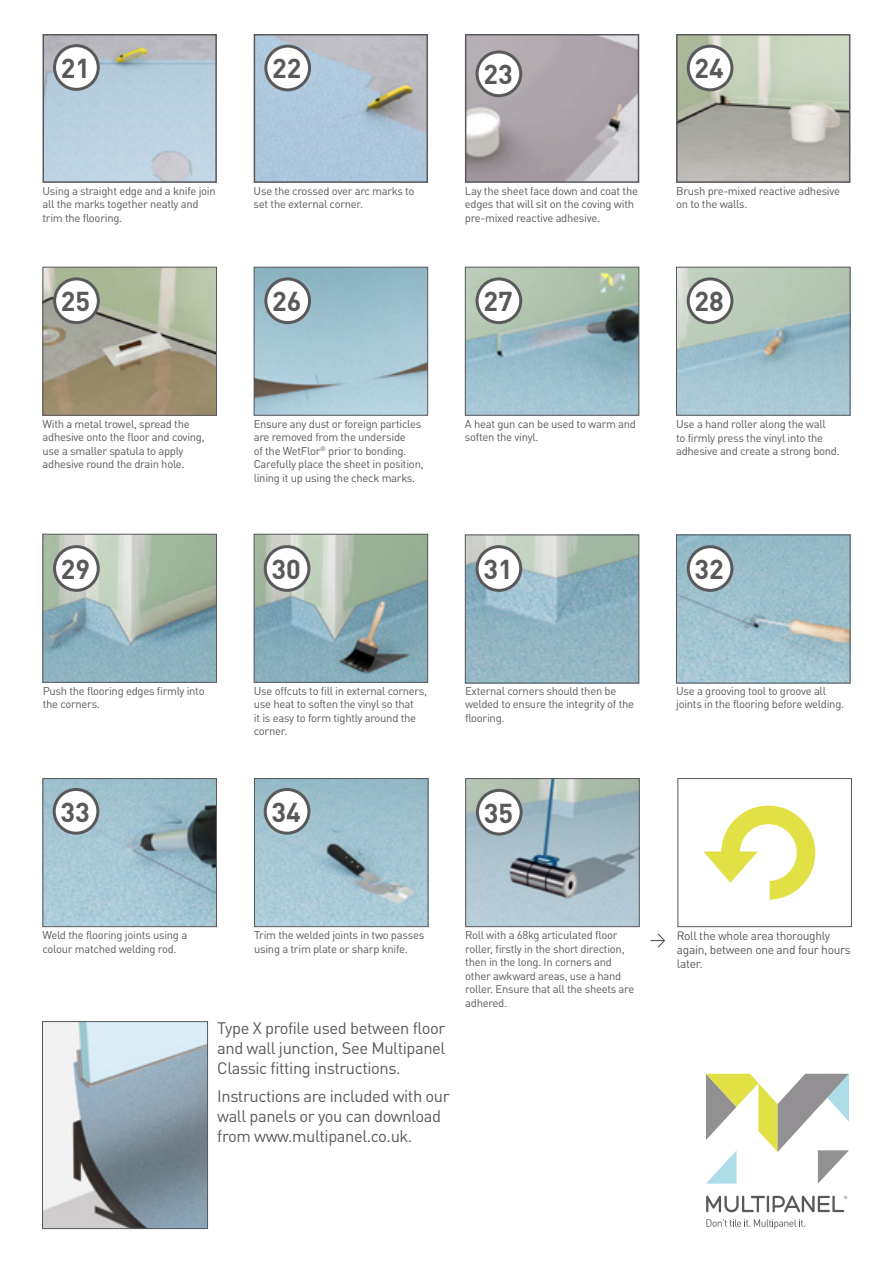
<style>
.page{position:relative;width:893px;height:1263px;background:#fff}
.page>*{position:absolute;margin:0;border:0;box-sizing:border-box;transform-origin:0 0}
.t1{font:700 27px "DINOT";color:#59595b}
.t2{font:16.5px/19.8px "DINOT";letter-spacing:-.025em;color:#59595b;text-align:justify}
.t3{font:12px/14.4px "DINOT";letter-spacing:-.025em;color:#59595b}
.t4{font:11.25px/13.5px "DINOT";letter-spacing:-.025em;color:#59595b}
.t5{font:4.35px "DINOT";color:#59595b}
</style>
<div class="page">
<img style="left:46px;top:37px;width:168px;height:143px">
<div style="left:43px;top:34px;width:174px;height:149px;border:2px solid #59595b"></div>
<img style="left:257px;top:37px;width:168px;height:143px">
<div style="left:254px;top:34px;width:174px;height:149px;border:2px solid #59595b"></div>
<img style="left:45px;top:269px;width:170px;height:145px">
<div style="left:43px;top:267px;width:174px;height:149px;border:1px solid #59595b"></div>
<div style="left:55px;top:279px;width:43px;height:44px;background:#fff;border-radius:50%"></div>
<div style="left:53px;top:277px;width:47px;height:47px;border:3px solid #59595b;border-radius:50%"></div>
<img style="left:256px;top:269px;width:170px;height:145px">
<div style="left:254px;top:267px;width:174px;height:149px;border:1px solid #59595b"></div>
<div style="left:266px;top:279px;width:44px;height:44px;background:#fff;border-radius:50%"></div>
<div style="left:264px;top:277px;width:47px;height:47px;border:3px solid #59595b;border-radius:50%"></div>
<img style="left:467px;top:269px;width:170px;height:145px">
<div style="left:465px;top:267px;width:174px;height:149px;border:1px solid #59595b"></div>
<div style="left:477px;top:279px;width:44px;height:44px;background:#fff;border-radius:50%"></div>
<div style="left:476px;top:277px;width:46px;height:47px;border:3px solid #59595b;border-radius:50%"></div>
<img style="left:678px;top:269px;width:170px;height:145px">
<div style="left:676px;top:267px;width:174px;height:149px;border:1px solid #59595b"></div>
<div style="left:688px;top:279px;width:44px;height:44px;background:#fff;border-radius:50%"></div>
<div style="left:687px;top:277px;width:46px;height:47px;border:3px solid #59595b;border-radius:50%"></div>
<img style="left:45px;top:536px;width:170px;height:145px">
<div style="left:43px;top:534px;width:174px;height:149px;border:1px solid #59595b"></div>
<div style="left:55px;top:547px;width:43px;height:43px;background:#fff;border-radius:50%"></div>
<div style="left:53px;top:545px;width:47px;height:47px;border:3px solid #59595b;border-radius:50%"></div>
<img style="left:256px;top:536px;width:170px;height:145px">
<div style="left:254px;top:534px;width:174px;height:149px;border:1px solid #59595b"></div>
<div style="left:265px;top:547px;width:44px;height:43px;background:#fff;border-radius:50%"></div>
<div style="left:264px;top:545px;width:46px;height:47px;border:3px solid #59595b;border-radius:50%"></div>
<img style="left:467px;top:536px;width:170px;height:145px">
<div style="left:465px;top:534px;width:174px;height:149px;border:1px solid #59595b"></div>
<div style="left:477px;top:547px;width:44px;height:43px;background:#fff;border-radius:50%"></div>
<div style="left:476px;top:545px;width:46px;height:47px;border:3px solid #59595b;border-radius:50%"></div>
<img style="left:678px;top:536px;width:170px;height:145px">
<div style="left:676px;top:534px;width:174px;height:149px;border:1px solid #59595b"></div>
<div style="left:688px;top:547px;width:44px;height:43px;background:#fff;border-radius:50%"></div>
<div style="left:687px;top:545px;width:46px;height:47px;border:3px solid #59595b;border-radius:50%"></div>
<div style="left:55px;top:46px;width:43px;height:43px;background:#fff;border-radius:50%"></div>
<div style="left:53px;top:44px;width:47px;height:47px;border:3px solid #59595b;border-radius:50%"></div>
<div style="left:266px;top:46px;width:44px;height:44px;background:#fff;border-radius:50%"></div>
<div style="left:264px;top:45px;width:47px;height:46px;border:3px solid #59595b;border-radius:50%"></div>
<img style="left:468px;top:37px;width:168px;height:143px">
<div style="left:465px;top:34px;width:174px;height:149px;border:2px solid #59595b"></div>
<div style="left:477px;top:52px;width:44px;height:44px;background:#fff;border-radius:50%"></div>
<div style="left:476px;top:50px;width:46px;height:47px;border:3px solid #59595b;border-radius:50%"></div>
<img style="left:679px;top:37px;width:168px;height:143px">
<div style="left:676px;top:34px;width:174px;height:149px;border:2px solid #59595b"></div>
<div style="left:688px;top:46px;width:44px;height:44px;background:#fff;border-radius:50%"></div>
<div style="left:687px;top:45px;width:46px;height:46px;border:3px solid #59595b;border-radius:50%"></div>
<img style="left:44px;top:1023px;width:162px;height:204px">
<div style="left:42px;top:1021px;width:166px;height:208px;border:1px solid #59595b"></div>
<svg style="left:706px;top:1074px;width:143px;height:110px"></svg>
<svg style="left:706px;top:1219px;width:99px;height:10px"></svg>
<svg style="left:706px;top:1195px;width:138px;height:18px"></svg>
<img style="left:45px;top:780px;width:170px;height:145px">
<div style="left:43px;top:778px;width:174px;height:149px;border:1px solid #59595b"></div>
<div style="left:54px;top:789px;width:44px;height:44px;background:#fff;border-radius:50%"></div>
<div style="left:53px;top:788px;width:46px;height:47px;border:3px solid #59595b;border-radius:50%"></div>
<img style="left:256px;top:780px;width:170px;height:145px">
<div style="left:254px;top:778px;width:174px;height:149px;border:1px solid #59595b"></div>
<div style="left:265px;top:789px;width:44px;height:44px;background:#fff;border-radius:50%"></div>
<div style="left:264px;top:788px;width:46px;height:47px;border:3px solid #59595b;border-radius:50%"></div>
<img style="left:467px;top:780px;width:171px;height:145px">
<div style="left:465px;top:778px;width:175px;height:149px;border:1px solid #59595b"></div>
<div style="left:477px;top:790px;width:44px;height:44px;background:#fff;border-radius:50%"></div>
<div style="left:476px;top:789px;width:47px;height:46px;border:3px solid #59595b;border-radius:50%"></div>
<svg style="left:651px;top:934px;width:14px;height:13px"></svg>
<svg style="left:703px;top:806px;width:112px;height:94px"></svg>
<div style="left:677px;top:778px;width:175px;height:149px;border:1px solid #59595b"></div>
<h1 class="t1" style="left:61px;top:50px;width:31px">21</h1>
<h1 class="t1" style="left:272px;top:51px;width:31px">22</h1>
<h1 class="t1" style="left:483px;top:57px;width:31px">23</h1>
<h1 class="t1" style="left:695px;top:51px;width:31px">24</h1>
<p class="t4" style="left:43px;top:184px;width:175px">Using a straight edge and a knife join all the marks together neatly and trim the flooring.</p>
<p class="t4" style="left:254px;top:184px;width:162px">Use the crossed over arc marks to set the external corner.</p>
<p class="t4" style="left:465px;top:184px;width:175px">Lay the sheet face down and coat the edges that will sit on the coving with pre-mixed reactive adhesive.</p>
<p class="t4" style="left:676px;top:184px;width:166px">Brush pre-mixed reactive adhesive on to the walls.</p>
<h1 class="t1" style="left:61px;top:284px;width:31px">25</h1>
<h1 class="t1" style="left:272px;top:284px;width:31px">26</h1>
<h1 class="t1" style="left:483px;top:284px;width:31px">27</h1>
<h1 class="t1" style="left:695px;top:284px;width:31px">28</h1>
<p class="t4" style="left:43px;top:417px;width:164px">With a metal trowel, spread the adhesive onto the floor and coving, use a smaller spatula to apply adhesive round the drain hole.</p>
<p class="t4" style="left:254px;top:417px;width:171px">Ensure any dust or foreign particles are removed from the underside<br>of the WetFlor<sup>®</sup> prior to bonding.<br>Carefully place the sheet in position, lining it up using the check marks.</p>
<p class="t4" style="left:465px;top:417px;width:173px">A heat gun can be used to warm and soften the vinyl.</p>
<p class="t4" style="left:676px;top:417px;width:165px">Use a hand roller along the wall<br>to firmly press the vinyl into the adhesive and create a strong bond.</p>
<h1 class="t1" style="left:61px;top:551px;width:31px">29</h1>
<h1 class="t1" style="left:272px;top:551px;width:31px">30</h1>
<h1 class="t1" style="left:483px;top:551px;width:31px">31</h1>
<h1 class="t1" style="left:695px;top:551px;width:31px">32</h1>
<p class="t4" style="left:43px;top:684px;width:163px">Push the flooring edges firmly into the corners.</p>
<p class="t4" style="left:254px;top:684px;width:175px">Use offcuts to fill in external corners, use heat to soften the vinyl so that<br>it is easy to form tightly around the corner.</p>
<p class="t4" style="left:465px;top:684px;width:171px">External corners should then be welded to ensure the integrity of the flooring.</p>
<p class="t4" style="left:676px;top:684px;width:170px">Use a grooving tool to groove all joints in the flooring before welding.</p>
<h1 class="t1" style="left:61px;top:794px;width:31px">33</h1>
<h1 class="t1" style="left:272px;top:794px;width:31px">34</h1>
<h1 class="t1" style="left:484px;top:795px;width:31px">35</h1>
<p class="t4" style="left:43px;top:928px;width:146px">Weld the flooring joints using a colour matched welding rod.</p>
<p class="t4" style="left:254px;top:928px;width:172px">Trim the welded joints in two passes using a trim plate or sharp knife.</p>
<h2 class="t2" style="left:217px;top:1018px;width:230px">Type X profile used between floor and wall junction, See Multipanel Classic fitting instructions.</h2>
<h2 class="t2" style="left:217px;top:1086px;width:234px;text-align:left">Instructions are included with our wall panels or you can download from www.multipanel.co.uk.</h2>
<p class="t4" style="left:465px;top:928px;width:171px">Roll with a 68kg articulated floor roller, firstly in the short direction, then in the long. In corners and other awkward areas, use a hand roller. Ensure that all the sheets are adhered.</p>
<p class="t3" style="left:677px;top:928px;width:175px">Roll the whole area thoroughly again, between one and four hours later.</p>
<p class="t5" style="left:844px;top:1194px;width:5px">®</p>
</div>
